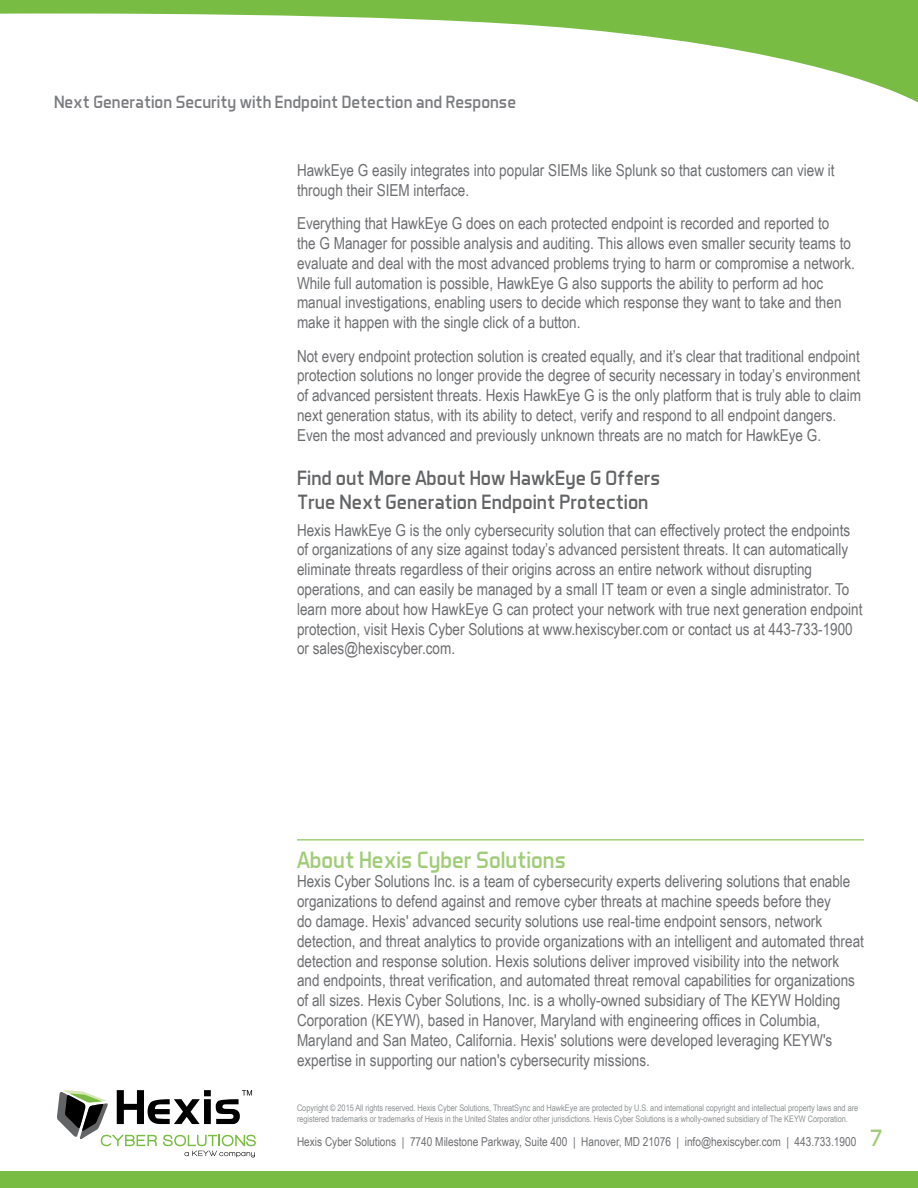
<style>
.page{position:relative;width:918px;height:1188px;background:#fff}
.page>*{position:absolute;margin:0;border:0;box-sizing:border-box;transform-origin:0 0}
.t1{font:24px "Aero Matics";color:#a0cc77}
.t2{font:21px/24px "Aero Matics";color:#636466}
.t3{font:18px "Aero Matics";color:#7b7c7f}
.t4{font:16.5px/19.8px "Arial Narrow";color:#6d6e71}
.t5{font:12.3px "Arial Narrow";color:#6d6e71}
.t6{font:9px/10.8px "Arial Narrow";letter-spacing:-.005em;color:#8e9193}
</style>
<div class="page">
<svg style="left:57px;top:1090px;width:199px;height:67px"></svg>
<div style="left:0;top:1172px;width:918px;height:16px;background:#79bc43"></div>
<svg style="left:0;top:0;width:918px;height:103px"></svg>
<hr style="left:297px;top:839px;width:567px;height:2px;background:#a0cc77">
<p class="t3" style="left:54px;top:92px;width:464px">Next Generation Security with Endpoint Detection and Response</p>
<p class="t4" style="left:297px;top:160px;width:539px">HawkEye G easily integrates into popular SIEMs like Splunk so that customers can view it through their SIEM interface.</p>
<p class="t4" style="left:297px;top:213px;width:560px">Everything that HawkEye G does on each protected endpoint is recorded and reported to<br>the G Manager for possible analysis and auditing. This allows even smaller security teams to evaluate and deal with the most advanced problems trying to harm or compromise a network.<br>While full automation is possible, HawkEye G also supports the ability to perform ad hoc manual investigations, enabling users to decide which response they want to take and then make it happen with the single click of a button.</p>
<p class="t4" style="left:297px;top:345px;width:566px">Not every endpoint protection solution is created equally, and it’s clear that traditional endpoint protection solutions no longer provide the degree of security necessary in today’s environment of advanced persistent threats. Hexis HawkEye G is the only platform that is truly able to claim next generation status, with its ability to detect, verify and respond to all endpoint dangers.<br>Even the most advanced and previously unknown threats are no match for HawkEye G.</p>
<p class="t2" style="left:297px;top:466px;width:365px">Find out More About How HawkEye G Offers<br>True Next Generation Endpoint Protection</p>
<p class="t4" style="left:297px;top:519px;width:567px">Hexis HawkEye G is the only cybersecurity solution that can effectively protect the endpoints of organizations of any size against today’s advanced persistent threats. It can automatically eliminate threats regardless of their origins across an entire network without disrupting operations, and can easily be managed by a small IT team or even a single administrator. To learn more about how HawkEye G can protect your network with true next generation endpoint protection, visit Hexis Cyber Solutions at www.hexiscyber.com or contact us at 443-733-1900 or sales@hexiscyber.com.</p>
<h1 class="t1" style="left:297px;top:845px;width:270px">About Hexis Cyber Solutions</h1>
<p class="t4" style="left:297px;top:871px;width:568px">Hexis Cyber Solutions Inc. is a team of cybersecurity experts delivering solutions that enable organizations to defend against and remove cyber threats at machine speeds before they<br>do damage. Hexis' advanced security solutions use real-time endpoint sensors, network detection, and threat analytics to provide organizations with an intelligent and automated threat detection and response solution. Hexis solutions deliver improved visibility into the network and endpoints, threat verification, and automated threat removal capabilities for organizations of all sizes. Hexis Cyber Solutions, Inc. is a wholly-owned subsidiary of The KEYW Holding Corporation (KEYW), based in Hanover, Maryland with engineering offices in Columbia, Maryland and San Mateo, California. Hexis' solutions were developed leveraging KEYW's expertise in supporting our nation's cybersecurity missions.</p>
<p class="t6" style="left:297px;top:1103px;width:563px">Copyright © 2015 All rights reserved. Hexis Cyber Solutions, ThreatSync and HawkEye are protected by U.S. and international copyright and intellectual property laws and are registered trademarks or trademarks of Hexis in the United States and/or other jurisdictions. Hexis Cyber Solutions is a wholly-owned subsidiary of The KEYW Corporation.</p>
<p class="t5" style="left:297px;top:1132px;width:561px">Hexis Cyber Solutions | 7740 Milestone Parkway, Suite 400 | Hanover, MD 21076 | info@hexiscyber.com | 443.733.1900</p>
<h1 class="t1" style="left:870px;top:1124px;width:14px">7</h1>
</div>
